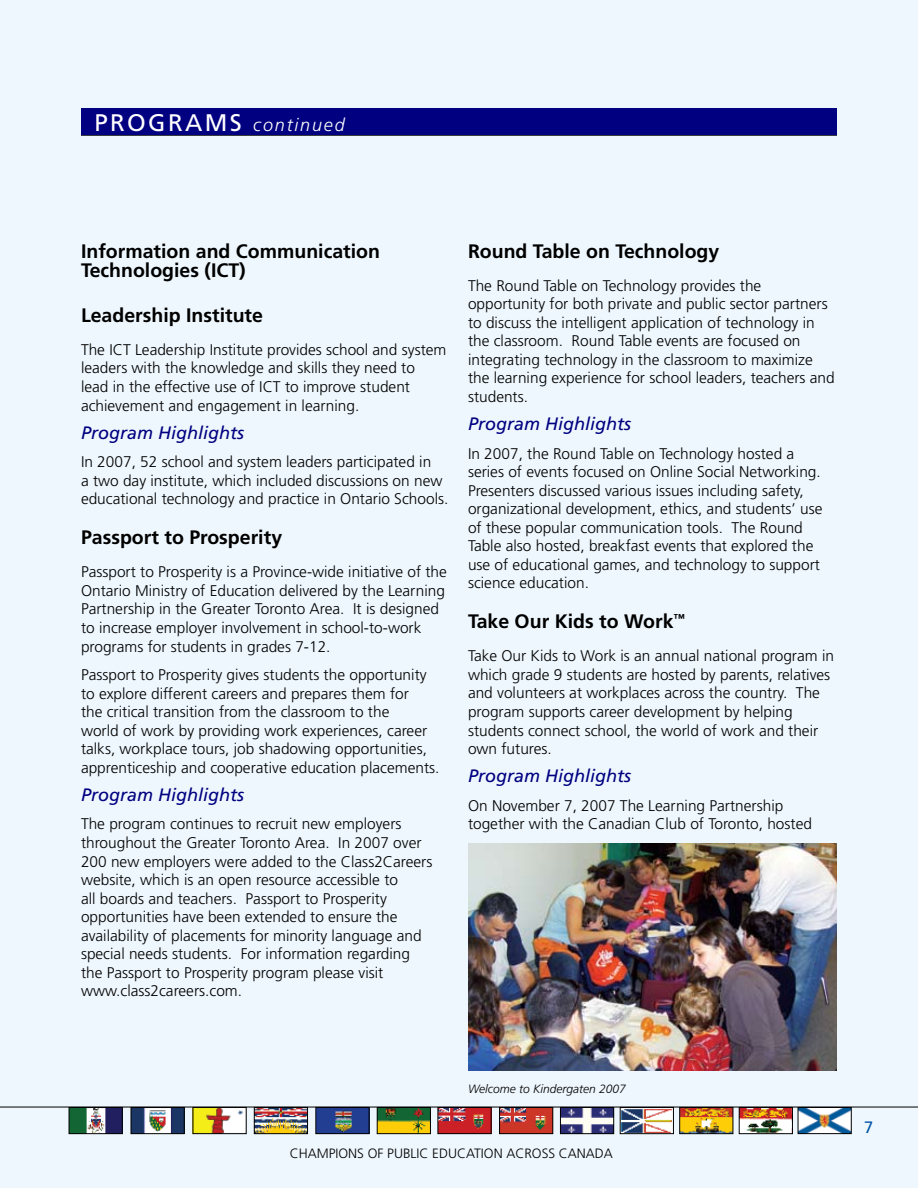
<style>
.page{position:relative;width:918px;height:1188px;background:#eef7fd}
.page>*{position:absolute;margin:0;border:0;box-sizing:border-box;transform-origin:0 0}
.t1{font:700 19.5px/19.8px "Frutiger LT Std";color:#000}
.t2{font:italic 18px "Frutiger LT Std";color:#000080}
.t3{font:italic 300 18px "Frutiger LT Std";letter-spacing:.1em;color:#fff}
.t4{font:16.5px "Frutiger LT Std";color:#0054a6}
.t5{font:300 15.45px/18.6px "Frutiger LT Std";color:#000}
.t6{font:300 13.5px "Frutiger LT Std";color:#000}
.t7{font:italic 300 12px "Frutiger LT Std";color:#000}
.s1{font-weight:400;font-style:normal;font-size:24px}
</style>
<div class="page">
<img style="left:622px;top:1109px;width:50px;height:23px">
<div style="left:620px;top:1107px;width:54px;height:27px;border:1px solid #000"></div>
<img style="left:501px;top:1109px;width:50px;height:23px">
<div style="left:499px;top:1107px;width:54px;height:27px;border:1px solid #000"></div>
<img style="left:256px;top:1109px;width:50px;height:23px">
<div style="left:254px;top:1107px;width:54px;height:27px;border:1px solid #000"></div>
<img style="left:440px;top:1109px;width:50px;height:23px">
<div style="left:438px;top:1107px;width:54px;height:27px;border:1px solid #000"></div>
<img style="left:379px;top:1109px;width:50px;height:23px">
<div style="left:377px;top:1107px;width:54px;height:27px;border:1px solid #000"></div>
<img style="left:133px;top:1109px;width:50px;height:23px">
<div style="left:131px;top:1107px;width:54px;height:27px;border:1px solid #000"></div>
<img style="left:71px;top:1109px;width:50px;height:23px">
<div style="left:69px;top:1107px;width:54px;height:27px;border:1px solid #000"></div>
<img style="left:317px;top:1109px;width:50px;height:23px">
<div style="left:315px;top:1107px;width:54px;height:27px;border:1px solid #000"></div>
<img style="left:800px;top:1109px;width:50px;height:23px">
<div style="left:798px;top:1107px;width:54px;height:27px;border:1px solid #000"></div>
<img style="left:741px;top:1109px;width:50px;height:23px">
<div style="left:739px;top:1107px;width:54px;height:27px;border:1px solid #000"></div>
<img style="left:195px;top:1109px;width:50px;height:23px">
<div style="left:193px;top:1107px;width:54px;height:27px;border:1px solid #000"></div>
<img style="left:681px;top:1109px;width:50px;height:23px">
<div style="left:679px;top:1107px;width:54px;height:27px;border:1px solid #000"></div>
<img style="left:562px;top:1109px;width:50px;height:23px">
<div style="left:560px;top:1107px;width:54px;height:27px;border:1px solid #000"></div>
<hr style="left:81px;top:134px;width:756px;height:2px;background:#000">
<hr style="left:0;top:1107px;width:918px;height:1px;background:#000">
<div style="left:81px;top:108px;width:756px;height:27px;background:#000080"></div>
<img style="left:468px;top:844px;width:369px;height:226px">
<p class="t3" style="left:94px;top:114px;width:252px"><span class="s1">PROGRAMS</span> continued</p>
<p class="t1" style="left:81px;top:241px;width:301px">Information and Communication<br>Technologies (ICT)</p>
<p class="t1" style="left:81px;top:305px;width:184px">Leadership Institute</p>
<p class="t5" style="left:81px;top:341px;width:367px">The ICT Leadership Institute provides school and system leaders with the knowledge and skills they need to<br>lead in the effective use of ICT to improve student achievement and engagement in learning.</p>
<p class="t2" style="left:81px;top:422px;width:165px">Program Highlights</p>
<p class="t5" style="left:81px;top:453px;width:369px">In 2007, 52 school and system leaders participated in<br>a two day institute, which included discussions on new educational technology and practice in Ontario Schools.</p>
<p class="t1" style="left:81px;top:528px;width:203px">Passport to Prosperity</p>
<p class="t5" style="left:81px;top:563px;width:367px">Passport to Prosperity is a Province-wide initiative of the Ontario Ministry of Education delivered by the Learning Partnership in the Greater Toronto Area. It is designed to increase employer involvement in school-to-work programs for students in grades 7-12.</p>
<p class="t5" style="left:81px;top:666px;width:360px">Passport to Prosperity gives students the opportunity to explore different careers and prepares them for<br>the critical transition from the classroom to the<br>world of work by providing work experiences, career talks, workplace tours, job shadowing opportunities, apprenticeship and cooperative education placements.</p>
<p class="t2" style="left:81px;top:784px;width:165px">Program Highlights</p>
<p class="t5" style="left:81px;top:815px;width:353px">The program continues to recruit new employers throughout the Greater Toronto Area. In 2007 over 200 new employers were added to the Class2Careers website, which is an open resource accessible to<br>all boards and teachers. Passport to Prosperity opportunities have been extended to ensure the availability of placements for minority language and special needs students. For information regarding the Passport to Prosperity program please visit www.class2careers.com.</p>
<p class="t1" style="left:468px;top:241px;width:253px">Round Table on Technology</p>
<p class="t5" style="left:468px;top:276px;width:368px">The Round Table on Technology provides the opportunity for both private and public sector partners to discuss the intelligent application of technology in the classroom. Round Table events are focused on integrating technology in the classroom to maximize the learning experience for school leaders, teachers and students.</p>
<p class="t2" style="left:468px;top:413px;width:165px">Program Highlights</p>
<p class="t5" style="left:468px;top:444px;width:356px">In 2007, the Round Table on Technology hosted a series of events focused on Online Social Networking.<br>Presenters discussed various issues including safety, organizational development, ethics, and students’ use of these popular communication tools. The Round Table also hosted, breakfast events that explored the use of educational games, and technology to support science education.</p>
<p class="t1" style="left:468px;top:612px;width:218px">Take Our Kids to Work<sup>™</sup></p>
<p class="t5" style="left:468px;top:647px;width:368px">Take Our Kids to Work is an annual national program in which grade 9 students are hosted by parents, relatives and volunteers at workplaces across the country. The program supports career development by helping students connect school, the world of work and their own futures.</p>
<p class="t2" style="left:468px;top:766px;width:165px">Program Highlights</p>
<p class="t5" style="left:468px;top:796px;width:346px">On November 7, 2007 The Learning Partnership together with the Canadian Club of Toronto, hosted</p>
<p class="t7" style="left:468px;top:1082px;width:159px">Welcome to Kindergaten 2007</p>
<p class="t6" style="left:290px;top:1146px;width:19px">Champ</p>
<p class="t6" style="left:336px;top:1146px;width:13px">ions</p>
<p class="t6" style="left:368px;top:1146px;width:173px">of public education ac ross</p>
<p class="t6" style="left:559px;top:1146px;width:19px">Cana</p>
<p class="t6" style="left:595px;top:1146px;width:17px">da</p>
<p class="t4" style="left:864px;top:1117px;width:11px">7</p>
</div>
